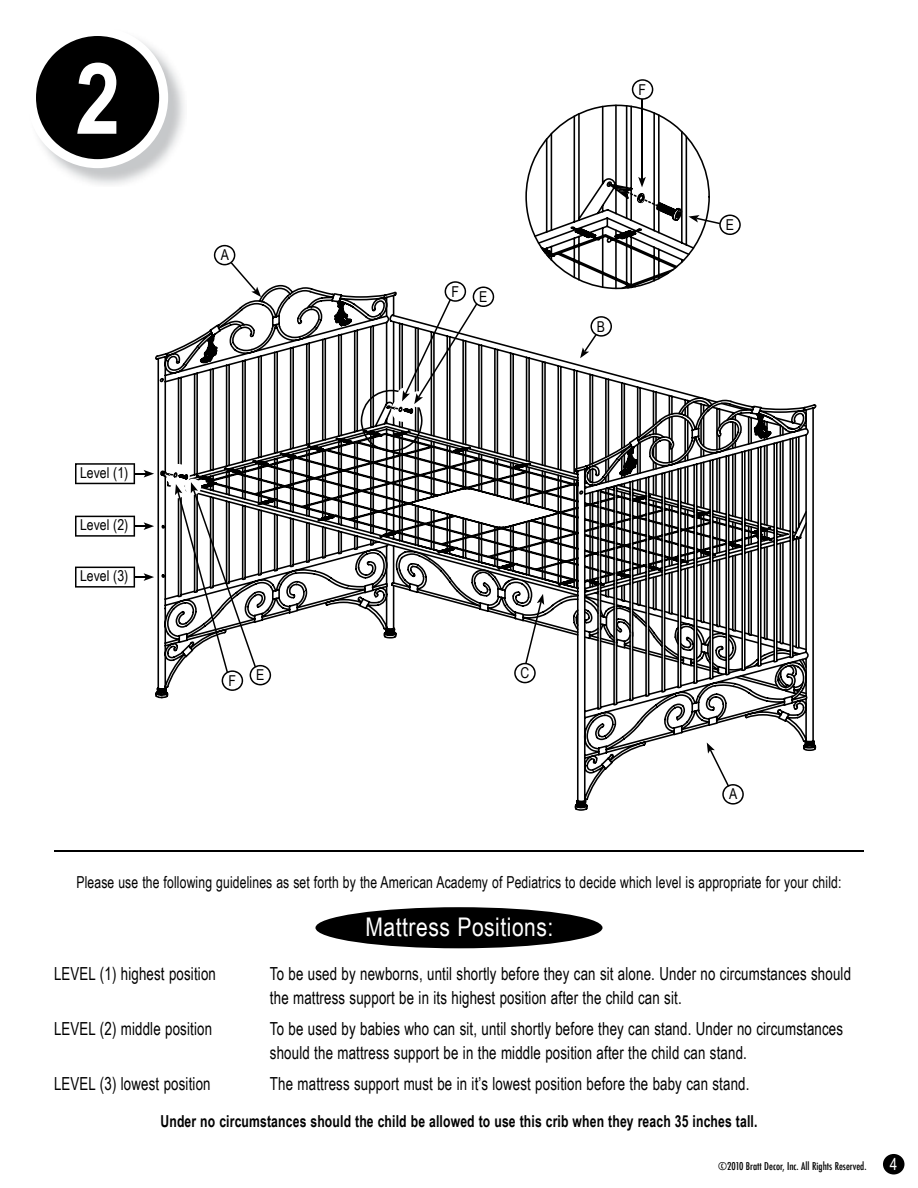
<style>
.page{position:relative;width:918px;height:1188px;background:#fff}
.page>*{position:absolute;margin:0;border:0;box-sizing:border-box;transform-origin:0 0}
.t1{font:700 99px "Arial Narrow";color:#fff}
.t2{font:25.65px "Arial Narrow";letter-spacing:.02em;color:#fff}
.t3{font:18px/24px "Arial Narrow";letter-spacing:.01em;color:#000;scale:.9 1}
.t4{font:16.5px "Arial Narrow";letter-spacing:.01em;color:#000;scale:.9 1}
.t5{font:700 16.5px "Arial Narrow";letter-spacing:.01em;color:#000;scale:.9 1}
.t6{font:16.5px "Arial Narrow";color:#fff}
.t7{font:15px "Arial Narrow";color:#000}
.t8{font:500 condensed 10.5px "Futura";color:#000}
</style>
<div class="page">
<div style="left:883px;top:1154px;width:21px;height:20px;background:#000;border-radius:50%"></div>
<div style="left:315px;top:907px;width:288px;height:41px;background:#000;border-radius:50%"></div>
<svg style="left:155px;top:105px;width:661px;height:706px"></svg>
<svg style="left:75px;top:463px;width:79px;height:21px"></svg>
<svg style="left:75px;top:516px;width:79px;height:21px"></svg>
<svg style="left:75px;top:567px;width:79px;height:21px"></svg>
<svg style="left:688px;top:215px;width:53px;height:20px"></svg>
<svg style="left:632px;top:79px;width:21px;height:21px"></svg>
<hr style="left:641px;top:99px;width:2px;height:80px;background:#000">
<svg style="left:609px;top:177px;width:37px;height:26px"></svg>
<svg style="left:514px;top:594px;width:30px;height:89px"></svg>
<svg style="left:580px;top:316px;width:32px;height:42px"></svg>
<svg style="left:707px;top:742px;width:37px;height:63px"></svg>
<hr style="left:54px;top:850px;width:810px;height:2px;background:#000">
<img style="left:62px;top:63px;width:124px;height:123px">
<svg style="left:36px;top:36px;width:132px;height:132px"></svg>
<svg style="left:163px;top:245px;width:331px;height:446px"></svg>
<h1 class="t1" style="left:75px;top:41px;width:47px">2</h1>
<p class="t7" style="left:80px;top:464px;width:50px">Level (1)</p>
<p class="t7" style="left:80px;top:517px;width:50px">Level (2)</p>
<p class="t7" style="left:80px;top:568px;width:50px">Level (3)</p>
<p class="t7" style="left:221px;top:246px;width:10px">A</p>
<p class="t7" style="left:228px;top:672px;width:9px">F</p>
<p class="t7" style="left:256px;top:666px;width:10px">E</p>
<p class="t7" style="left:451px;top:283px;width:9px">F</p>
<p class="t7" style="left:479px;top:288px;width:10px">E</p>
<p class="t7" style="left:639px;top:81px;width:9px">F</p>
<p class="t7" style="left:597px;top:318px;width:10px">B</p>
<p class="t7" style="left:726px;top:216px;width:10px">E</p>
<p class="t7" style="left:520px;top:664px;width:10px">C</p>
<p class="t7" style="left:729px;top:786px;width:10px">A</p>
<p class="t4" style="left:76px;top:873px;width:852px">Please use the following guidelines as set forth by the American Academy of Pediatrics to decide which level is appropriate for your child:</p>
<h2 class="t2" style="left:366px;top:912px;width:189px">Mattress Positions:</h2>
<p class="t3" style="left:54px;top:962px;width:181px">LEVEL (1) highest position</p>
<p class="t3" style="left:270px;top:962px;width:647px">To be used by newborns, until shortly before they can sit alone. Under no circumstances should the mattress support be in its highest position after the child can sit.</p>
<p class="t3" style="left:54px;top:1017px;width:177px">LEVEL (2) middle position</p>
<p class="t3" style="left:270px;top:1017px;width:638px">To be used by babies who can sit, until shortly before they can stand. Under no circumstances should the mattress support be in the middle position after the child can stand.</p>
<p class="t3" style="left:54px;top:1071px;width:176px">LEVEL (3) lowest position</p>
<p class="t3" style="left:270px;top:1071px;width:534px">The mattress support must be in it’s lowest position before the baby can stand.</p>
<p class="t5" style="left:161px;top:1112px;width:665px">under no circumstances should the child be allowed to use this crib when they reach 35 inches tall.</p>
<p class="t8" style="left:718px;top:1159px;width:150px">©2010 Bratt Decor, Inc. All Rights Reserved.</p>
<p class="t6" style="left:890px;top:1155px;width:9px">4</p>
</div>
